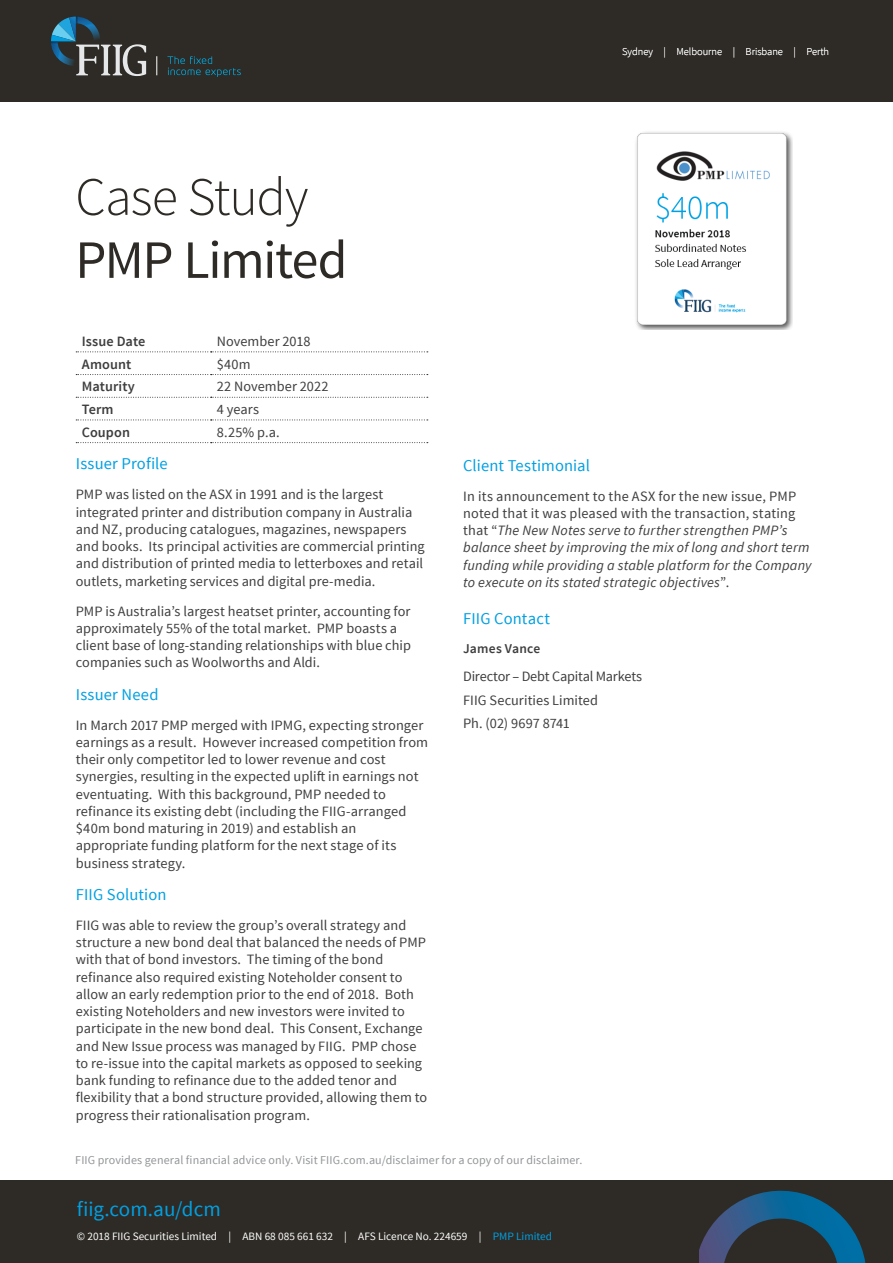
<style>
.page{position:relative;width:893px;height:1263px;background:#fff}
.page>*{position:absolute;margin:0;border:0;box-sizing:border-box;transform-origin:0 0}
.FIIG_-_Headline_Ligh{font:54px/63px "Source Sans Pro";letter-spacing:-.03em;color:#2e2b26}
.Body{font:21px "Source Sans Pro";color:#00a0e2}
.FIIG___Body_Text{font:16.5px "Source Sans Pro";letter-spacing:.01em;color:#00a0e2}
.FIIG_-_Heading_3{font:16.5px "Source Sans Pro";letter-spacing:.01em;color:#00a0e2}
.FIIG___Body_Text-2{font:14.25px/17.2px "Source Sans Pro";letter-spacing:.005em;color:#3e3e3f}
.FIIG___Body_Text-3{font:italic 14.25px/17.2px "Source Sans Pro";letter-spacing:.01em;color:#3e3e3f}
.FIIG___Body_Text-4{font:600 14.25px "Source Sans Pro";letter-spacing:.005em;color:#3e3e3f}
.FIIG___Body_Text-5{font:14.25px "Source Sans Pro";letter-spacing:-.015em;color:#3e3e3f}
.FIIG_-_Heading_4{font:600 13.5px "Source Sans Pro";letter-spacing:.015em;color:#3e3e3f}
.FIIG___Body_Text-6{font:12px "Source Sans Pro";letter-spacing:.01em;color:#939598}
.t1{font:11.25px "Source Sans Pro";color:#fff}
.t2{font:300 10.5px "Source Sans Pro";color:#fff}
.s1{font-weight:300}
.s2{font-style:normal}
.s3{color:#00a0e2}
</style>
<div class="page">
<svg style="left:76px;top:351px;width:352px;height:1px"></svg>
<svg style="left:76px;top:374px;width:352px;height:1px"></svg>
<svg style="left:76px;top:397px;width:352px;height:1px"></svg>
<svg style="left:76px;top:420px;width:352px;height:1px"></svg>
<svg style="left:76px;top:442px;width:352px;height:1px"></svg>
<div style="left:0;top:1180px;width:893px;height:83px;background:#2e2b26"></div>
<svg style="left:699px;top:1190px;width:167px;height:73px"></svg>
<div style="left:0;top:0;width:893px;height:101px;background:#2e2b26"></div>
<svg style="left:157px;top:56px;width:1px;height:19px"></svg>
<svg style="left:51px;top:17px;width:95px;height:59px"></svg>
<svg style="left:167px;top:56px;width:74px;height:21px"></svg>
<img style="left:636px;top:132px;width:157px;height:198px">
<p class="t2" style="left:622px;top:45px;width:45px">Sydney |</p>
<p class="t2" style="left:676px;top:45px;width:47px">Melbourne</p>
<p class="t2" style="left:733px;top:45px;width:4px">|</p>
<p class="t2" style="left:746px;top:45px;width:39px">Brisbane</p>
<p class="t2" style="left:793px;top:45px;width:37px">| Perth</p>
<p class="FIIG_-_Headline_Ligh" style="left:75px;top:166px;width:274px"><span class="s1">Case Study<br></span>PMP Limited</p>
<p class="FIIG___Body_Text-4" style="left:82px;top:332px;width:65px">Issue Date</p>
<p class="FIIG___Body_Text-2" style="left:217px;top:333px;width:95px">November 2018</p>
<p class="FIIG___Body_Text-4" style="left:82px;top:355px;width:51px">Amount</p>
<p class="FIIG___Body_Text-2" style="left:217px;top:355px;width:35px">$40m</p>
<p class="FIIG___Body_Text-4" style="left:82px;top:377px;width:55px">Maturity</p>
<p class="FIIG___Body_Text-2" style="left:217px;top:378px;width:113px">22 November 2022</p>
<p class="FIIG___Body_Text-4" style="left:82px;top:400px;width:33px">Term</p>
<p class="FIIG___Body_Text-2" style="left:217px;top:401px;width:44px">4 years</p>
<p class="FIIG___Body_Text-4" style="left:82px;top:423px;width:50px">Coupon</p>
<p class="FIIG___Body_Text-2" style="left:217px;top:423px;width:64px">8.25% p.a.</p>
<p class="FIIG_-_Heading_3" style="left:76px;top:454px;width:93px">Issuer Profile</p>
<p class="FIIG___Body_Text-2" style="left:76px;top:486px;width:350px">PMP was listed on the ASX in 1991 and is the largest integrated printer and distribution company in Australia and NZ, producing catalogues, magazines, newspapers and books. Its principal activities are commercial printing and distribution of printed media to letterboxes and retail outlets, marketing services and digital pre-media.</p>
<p class="FIIG___Body_Text-2" style="left:76px;top:602px;width:337px">PMP is Australia’s largest heatset printer, accounting for approximately 55% of the total market. PMP boasts a client base of long-standing relationships with blue chip companies such as Woolworths and Aldi.</p>
<p class="FIIG___Body_Text" style="left:76px;top:684px;width:84px">Issuer Need</p>
<p class="FIIG___Body_Text-2" style="left:76px;top:716px;width:354px">In March 2017 PMP merged with IPMG, expecting stronger earnings as a result. However increased competition from their only competitor led to lower revenue and cost synergies, resulting in the expected uplift in earnings not eventuating. With this background, PMP needed to refinance its existing debt (including the FIIG-arranged $40m bond maturing in 2019) and establish an appropriate funding platform for the next stage of its business strategy.</p>
<p class="FIIG___Body_Text" style="left:76px;top:884px;width:92px">FIIG Solution</p>
<p class="FIIG___Body_Text-2" style="left:76px;top:917px;width:353px">FIIG was able to review the group’s overall strategy and structure a new bond deal that balanced the needs of PMP with that of bond investors. The timing of the bond refinance also required existing Noteholder consent to allow an early redemption prior to the end of 2018. Both existing Noteholders and new investors were invited to participate in the new bond deal. This Consent, Exchange and New Issue process was managed by FIIG. PMP chose to re-issue into the capital markets as opposed to seeking bank funding to refinance due to the added tenor and flexibility that a bond structure provided, allowing them to progress their rationalisation program.</p>
<p class="FIIG___Body_Text" style="left:463px;top:455px;width:128px">Client Testimonial</p>
<p class="FIIG___Body_Text-3" style="left:463px;top:487px;width:350px"><span class="s2">In its announcement to the ASX for the new issue, PMP noted that it was pleased with the transaction, stating that “</span>The New Notes serve to further strengthen PMP’s balance sheet by improving the mix of long and short term funding while providing a stable platform for the Company to execute on its stated strategic objectives<span class="s2">”.</span></p>
<p class="FIIG_-_Heading_3" style="left:463px;top:608px;width:88px">FIIG Contact</p>
<p class="FIIG_-_Heading_4" style="left:463px;top:640px;width:79px">James Vance</p>
<p class="FIIG___Body_Text-5" style="left:463px;top:668px;width:181px">Director – Debt Capital Markets</p>
<p class="FIIG___Body_Text-2" style="left:463px;top:692px;width:136px">FIIG Securities Limited</p>
<p class="FIIG___Body_Text-2" style="left:463px;top:715px;width:108px">Ph. (02) 9697 8741</p>
<p class="FIIG___Body_Text-6" style="left:75px;top:1152px;width:509px">FIIG provides general financial advice only. Visit FIIG.com.au/disclaimer for a copy of our disclaimer.</p>
<p class="Body" style="left:77px;top:1196px;width:145px">fiig.com.au/dcm</p>
<p class="t1" style="left:77px;top:1230px;width:477px">© 2018 FIIG Securities Limited | ABN 68 085 661 632 | AFS Licence No. 224659 | <span class="s3">PMP Limited</span></p>
</div>
